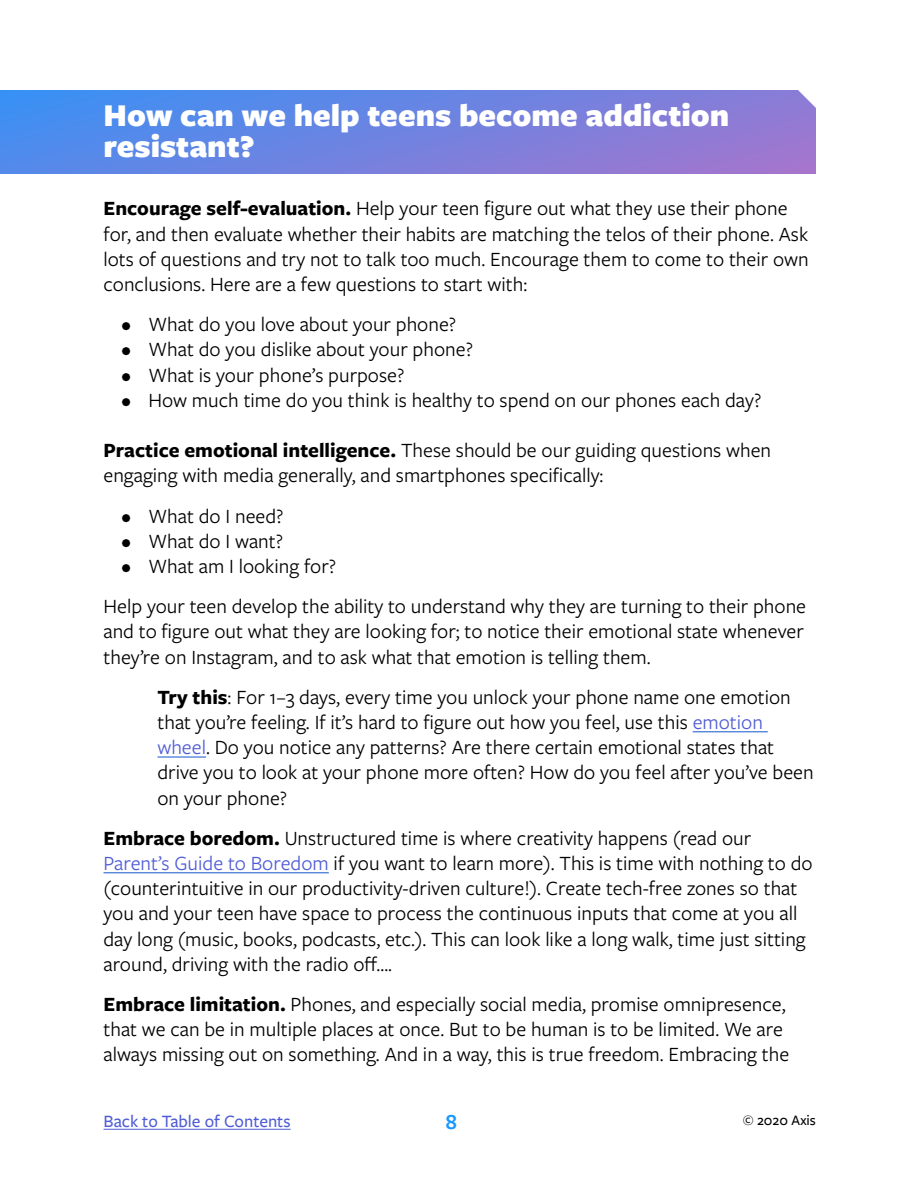
<style>
.page{position:relative;width:918px;height:1188px;background:#fff}
.page>*{position:absolute;margin:0;border:0;box-sizing:border-box;transform-origin:0 0}
.t1{font:900 33px/31.5px "Freight Sans Pro";color:#fff}
.t2{font:600 22.5px "Freight Sans Pro";color:#1b98ff}
.t3{font:21px/25.2px "Freight Sans Pro";color:#000}
.t4{font:500 18px "Freight Sans Pro";color:#4f5cd6}
.t5{font:500 15px "Freight Sans Pro";color:#000}
.s1{font-weight:700}
.s2{color:#4f5cd6}
</style>
<div class="page">
<hr style="left:693px;top:732px;width:75px;height:1px;background:#15c">
<hr style="left:158px;top:757px;width:48px;height:1px;background:#15c">
<hr style="left:104px;top:873px;width:225px;height:1px;background:#15c">
<hr style="left:104px;top:1129px;width:187px;height:1px;background:#4f5cd6">
<svg style="left:0;top:90px;width:816px;height:84px;background:#6e83e0"></svg>
<h1 class="t1" style="left:104px;top:98px;width:627px">How can we help teens become addiction resistant?</h1>
<p class="t3" style="left:104px;top:195px;width:707px"><span class="s1">Encourage self-evaluation.</span> Help your teen figure out what they use their phone for, and then evaluate whether their habits are matching the telos of their phone. Ask lots of questions and try not to talk too much. Encourage them to come to their own conclusions. Here are a few questions to start with:</p>
<p class="t3" style="left:121px;top:311px;width:336px">• What do you love about your phone?</p>
<p class="t3" style="left:121px;top:336px;width:353px">• What do you dislike about your phone?</p>
<p class="t3" style="left:121px;top:361px;width:284px">• What is your phone’s purpose?</p>
<p class="t3" style="left:121px;top:387px;width:641px">• How much time do you think is healthy to spend on our phones each day?</p>
<p class="t3" style="left:104px;top:437px;width:669px"><span class="s1">Practice emotional intelligence.</span> These should be our guiding questions when engaging with media generally, and smartphones specifically:</p>
<p class="t3" style="left:121px;top:502px;width:164px">• What do I need?</p>
<p class="t3" style="left:121px;top:528px;width:163px">• What do I want?</p>
<p class="t3" style="left:104px;top:545px;width:704px;line-height:40.2px;text-indent:18px">• What am I looking for?<br>Help your teen develop the ability to understand why they are turning to their phone</p>
<p class="t3" style="left:104px;top:618px;width:702px">and to figure out what they are looking for; to notice their emotional state whenever they’re on Instagram, and to ask what that emotion is telling them.</p>
<p class="t3" style="left:157px;top:684px;width:658px"><span class="s1">Try this</span>: For 1–3 days, every time you unlock your phone name one emotion that you’re feeling. If it’s hard to figure out how you feel, use this <span class="s2">emotion wheel</span>. Do you notice any patterns? Are there certain emotional states that drive you to look at your phone more often? How do you feel after you’ve been on your phone?</p>
<p class="t3" style="left:104px;top:825px;width:711px"><span class="s1">Embrace boredom.</span> Unstructured time is where creativity happens (read our <span class="s2">Parent’s Guide to Boredom</span> if you want to learn more). This is time with nothing to do (counterintuitive in our productivity-driven culture!). Create tech-free zones so that you and your teen have space to process the continuous inputs that come at you all day long (music, books, podcasts, etc.). This can look like a long walk, time just sitting around, driving with the radio off….</p>
<p class="t3" style="left:104px;top:991px;width:687px"><span class="s1">Embrace limitation.</span> Phones, and especially social media, promise omnipresence, that we can be in multiple places at once. But to be human is to be limited. We are always missing out on something. And in a way, this is true freedom. Embracing the</p>
<p class="t4" style="left:104px;top:1109px;width:189px">Back to Table of Contents</p>
<p class="t2" style="left:446px;top:1106px;width:13px">8</p>
<p class="t5" style="left:743px;top:1110px;width:75px">© 2020 Axis</p>
</div>
